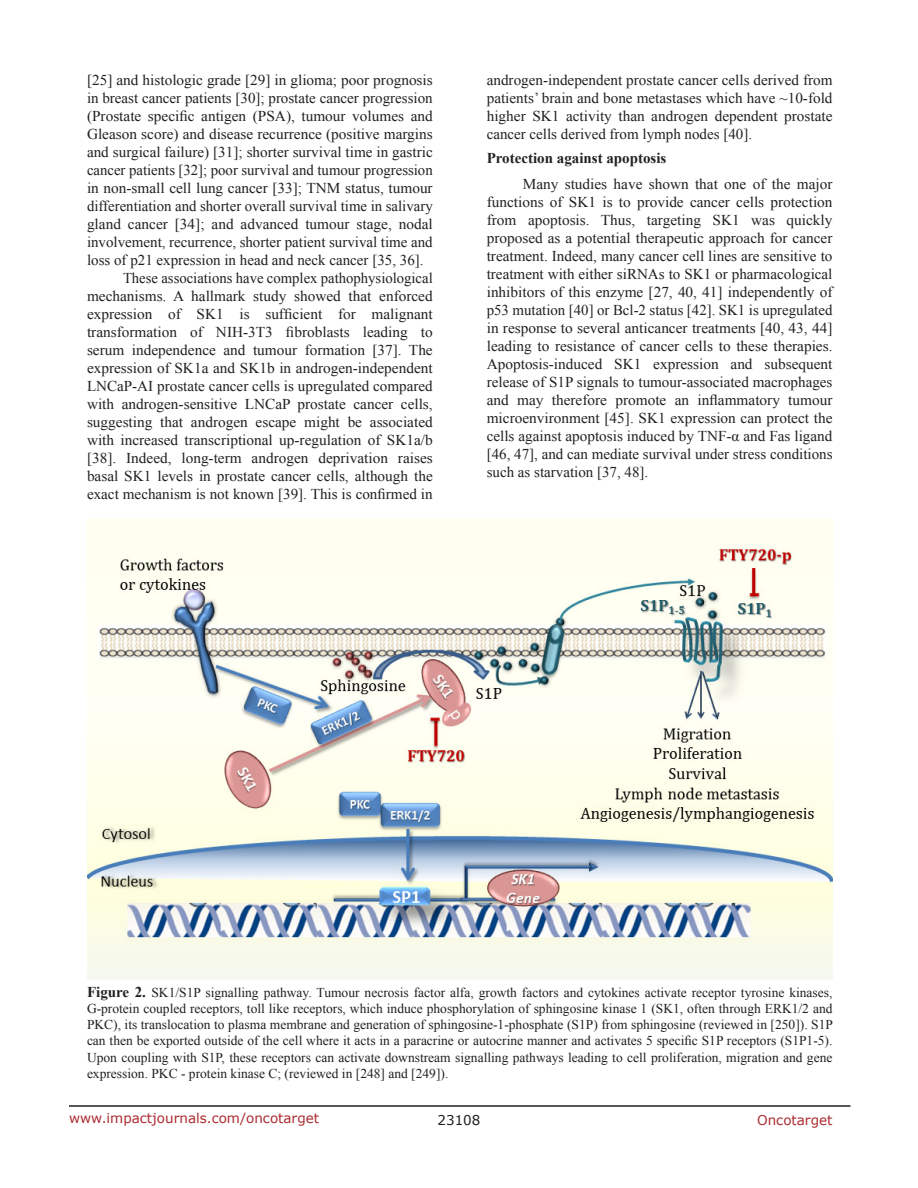
<style>
.page{position:relative;width:918px;height:1188px;background:#fff}
.page>*{position:absolute;margin:0;border:0;box-sizing:border-box;transform-origin:0 0}
.BodyText{font:15px/18px "Times New Roman";color:#221f22;text-align:justify}
.SubSubHeading{font:700 15px "Times New Roman";color:#221f22}
.FigureText{font:13.5px/16.2px "Times New Roman";color:#221f22;text-align:justify}
.t1{font:13.5px "Verdana";color:#ac2b31}
.t2{font:13.5px "Verdana";color:#221f22}
.s1{font-weight:700;font-size:15px}
</style>
<div class="page">
<hr style="left:69px;top:1105px;width:781px;height:2px;background:#231f20">
<img style="left:88px;top:520px;width:744px;height:459px">
<p class="BodyText" style="left:87px;top:71px;width:347px">[25] and histologic grade [29] in glioma; poor prognosis in breast cancer patients [30]; prostate cancer progression (Prostate specific antigen (PSA), tumour volumes and Gleason score) and disease recurrence (positive margins and surgical failure) [31]; shorter survival time in gastric cancer patients [32]; poor survival and tumour progression in non-small cell lung cancer [33]; TNM status, tumour differentiation and shorter overall survival time in salivary gland cancer [34]; and advanced tumour stage, nodal involvement, recurrence, shorter patient survival time and loss of p21 expression in head and neck cancer [35, 36].</p>
<p class="BodyText" style="left:87px;top:269px;width:347px;text-indent:36px">These associations have complex pathophysiological mechanisms. A hallmark study showed that enforced expression of SK1 is sufficient for malignant transformation of NIH-3T3 fibroblasts leading to serum independence and tumour formation [37]. The expression of SK1a and SK1b in androgen-independent LNCaP-AI prostate cancer cells is upregulated compared with androgen-sensitive LNCaP prostate cancer cells, suggesting that androgen escape might be associated with increased transcriptional up-regulation of SK1a/b [38]. Indeed, long-term androgen deprivation raises basal SK1 levels in prostate cancer cells, although the exact mechanism is not known [39]. This is confirmed in</p>
<p class="BodyText" style="left:487px;top:71px;width:347px">androgen-independent prostate cancer cells derived from patients’ brain and bone metastases which have ~10-fold higher SK1 activity than androgen dependent prostate cancer cells derived from lymph nodes [40].</p>
<p class="SubSubHeading" style="left:487px;top:148px;width:181px">Protection against apoptosis</p>
<p class="BodyText" style="left:487px;top:174px;width:347px;text-indent:36px">Many studies have shown that one of the major functions of SK1 is to provide cancer cells protection from apoptosis. Thus, targeting SK1 was quickly proposed as a potential therapeutic approach for cancer treatment. Indeed, many cancer cell lines are sensitive to treatment with either siRNAs to SK1 or pharmacological inhibitors of this enzyme [27, 40, 41] independently of p53 mutation [40] or Bcl-2 status [42]. SK1 is upregulated in response to several anticancer treatments [40, 43, 44] leading to resistance of cancer cells to these therapies.<br>Apoptosis-induced SK1 expression and subsequent release of S1P signals to tumour-associated macrophages and may therefore promote an inflammatory tumour microenvironment [45]. SK1 expression can protect the cells against apoptosis induced by TNF-α and Fas ligand [46, 47], and can mediate survival under stress conditions such as starvation [37, 48].</p>
<p class="FigureText" style="left:87px;top:984px;width:747px"><span class="s1">Figure 2.</span> SK1/S1P signalling pathway. Tumour necrosis factor alfa, growth factors and cytokines activate receptor tyrosine kinases, G-protein coupled receptors, toll like receptors, which induce phosphorylation of sphingosine kinase 1 (SK1, often through ERK1/2 and PKC), its translocation to plasma membrane and generation of sphingosine-1-phosphate (S1P) from sphingosine (reviewed in [250]). S1P can then be exported outside of the cell where it acts in a paracrine or autocrine manner and activates 5 specific S1P receptors (S1P1-5).<br>Upon coupling with S1P, these receptors can activate downstream signalling pathways leading to cell proliferation, migration and gene expression. PKC - protein kinase C; (reviewed in [248] and [249]).</p>
<p class="t1" style="left:69px;top:1109px;width:252px">www.impactjournals.com/oncotarget</p>
<p class="t2" style="left:438px;top:1111px;width:44px">23108</p>
<p class="t1" style="left:757px;top:1111px;width:77px">Oncotarget</p>
</div>
